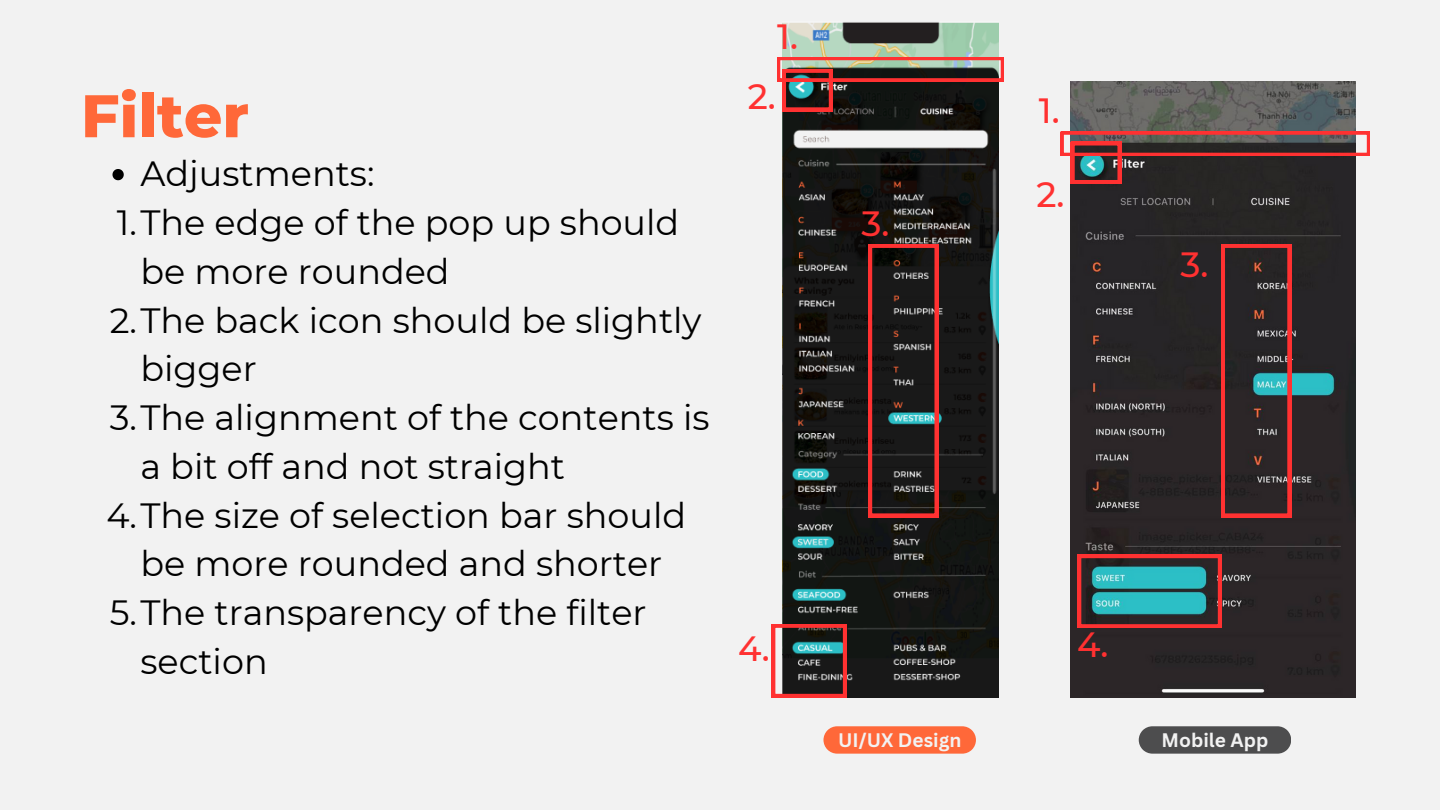
<style>
.page{position:relative;width:1440px;height:810px;background:#f2f2f2}
.page>*{position:absolute;margin:0;border:0;box-sizing:border-box;transform-origin:0 0}
.t1{font:800 60px "Montserrat";color:#ff6839}
.t2{font:35px/48.8px "Montserrat";color:#000}
.t3{font:500 35px "Montserrat";color:#ff3131}
.t4{font:700 19.1px "Canva Sans";color:#f2f2f2}
</style>
<div class="page">
<svg style="left:823px;top:726px;width:153px;height:28px;background:#fe7044"></svg>
<svg style="left:1139px;top:726px;width:152px;height:28px;background:#565657"></svg>
<img style="left:1071px;top:81px;width:285px;height:617px">
<svg style="left:112px;top:169px;width:12px;height:11px"></svg>
<img style="left:782px;top:22px;width:216px;height:676px">
<svg style="left:772px;top:624px;width:75px;height:74px;background:#624646"></svg>
<svg style="left:1221px;top:244px;width:70px;height:273px;background:#4a3031"></svg>
<svg style="left:1078px;top:554px;width:144px;height:74px;background:#4e6e71"></svg>
<svg style="left:868px;top:244px;width:70px;height:273px;background:#3e2525"></svg>
<svg style="left:777px;top:57px;width:227px;height:54px;background:#5f413c"></svg>
<svg style="left:1061px;top:132px;width:309px;height:52px;background:#604040"></svg>
<p class="t1" style="left:81px;top:79px;width:169px">Filter</p>
<p class="t2" style="left:140px;top:149px;width:235px">Adjustments:</p>
<p class="t2" style="left:140px;top:198px;width:540px;text-indent:-24px">1.The edge of the pop up should be more rounded</p>
<p class="t2" style="left:140px;top:296px;width:563px;text-indent:-31px">2.The back icon should be slightly bigger</p>
<p class="t2" style="left:140px;top:393px;width:571px;text-indent:-31px">3.The alignment of the contents is a bit off and not straight</p>
<p class="t2" style="left:106px;top:491px;width:581px;text-align:center">4.The size of selection bar should be more rounded and shorter</p>
<p class="t2" style="left:140px;top:588px;width:508px;text-indent:-31px">5.The transparency of the filter section</p>
<p class="t3" style="left:777px;top:15px;width:22px">1.</p>
<p class="t3" style="left:748px;top:75px;width:30px">2.</p>
<p class="t3" style="left:738px;top:627px;width:33px">4.</p>
<p class="t3" style="left:1039px;top:89px;width:22px">1.</p>
<p class="t3" style="left:861px;top:202px;width:29px">3.</p>
<p class="t3" style="left:1036px;top:173px;width:30px">2.</p>
<p class="t3" style="left:1181px;top:244px;width:29px">3.</p>
<p class="t3" style="left:1077px;top:623px;width:33px">4.</p>
<p class="t4" style="left:838px;top:726px;width:125px">UI/UX Design</p>
<p class="t4" style="left:1162px;top:726px;width:108px">Mobile App</p>
</div>
